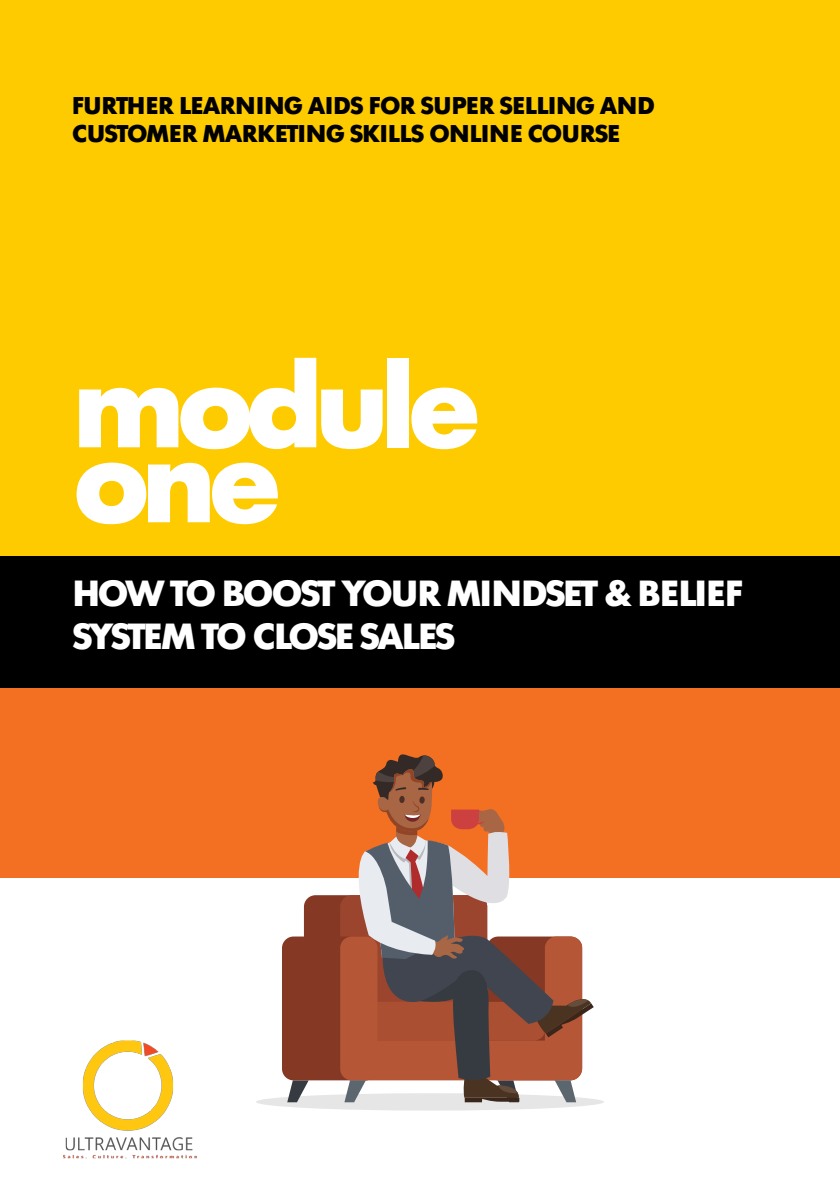
<style>
.page{position:relative;width:840px;height:1191px;background:#fff}
.page>*{position:absolute;margin:0;border:0;box-sizing:border-box;transform-origin:0 0}
.t1{font:700 119.6px "Futura BQ";letter-spacing:-.07em;color:#fff}
.t2{font:700 36px/43.2px "Futura BQ";letter-spacing:-.05em;color:#fff}
.t3{font:700 24px/28.8px "Futura BQ";letter-spacing:-.005em;color:#000}
</style>
<div class="page">
<div style="left:1px;top:0;width:838px;height:688px;background:#fecb00"></div>
<div style="left:1px;top:556px;width:838px;height:132px;background:#000"></div>
<div style="left:0;top:688px;width:839px;height:190px;background:#f36f21"></div>
<div style="left:256px;top:1093px;width:347px;height:17px;background:#e6e6e6;border-radius:50%"></div>
<svg style="left:287px;top:1080px;width:21px;height:22px"></svg>
<div style="left:304px;top:895px;width:183px;height:145px;background:#853824;border-radius:12px"></div>
<div style="left:282px;top:936px;width:95px;height:144px;background:#853824;border-radius:12px"></div>
<svg style="left:340px;top:754px;width:253px;height:348px"></svg>
<img style="left:63px;top:1040px;width:134px;height:119px">
<p class="t3" style="left:72px;top:91px;width:584px">FURTHER LEARNING AIDS FOR SUPER SELLING AND<br>CUSTOMER MARKETING SKILLS ONLINE COURSE</p>
<h1 class="t1" style="left:73px;top:331px;width:408px">module</h1>
<h1 class="t1" style="left:73px;top:406px;width:209px">one</h1>
<h2 class="t2" style="left:73px;top:571px;width:670px">HOW TO BOOST YOUR MINDSET &amp; BELIEF<br>SYSTEM TO CLOSE SALES</h2>
</div>
